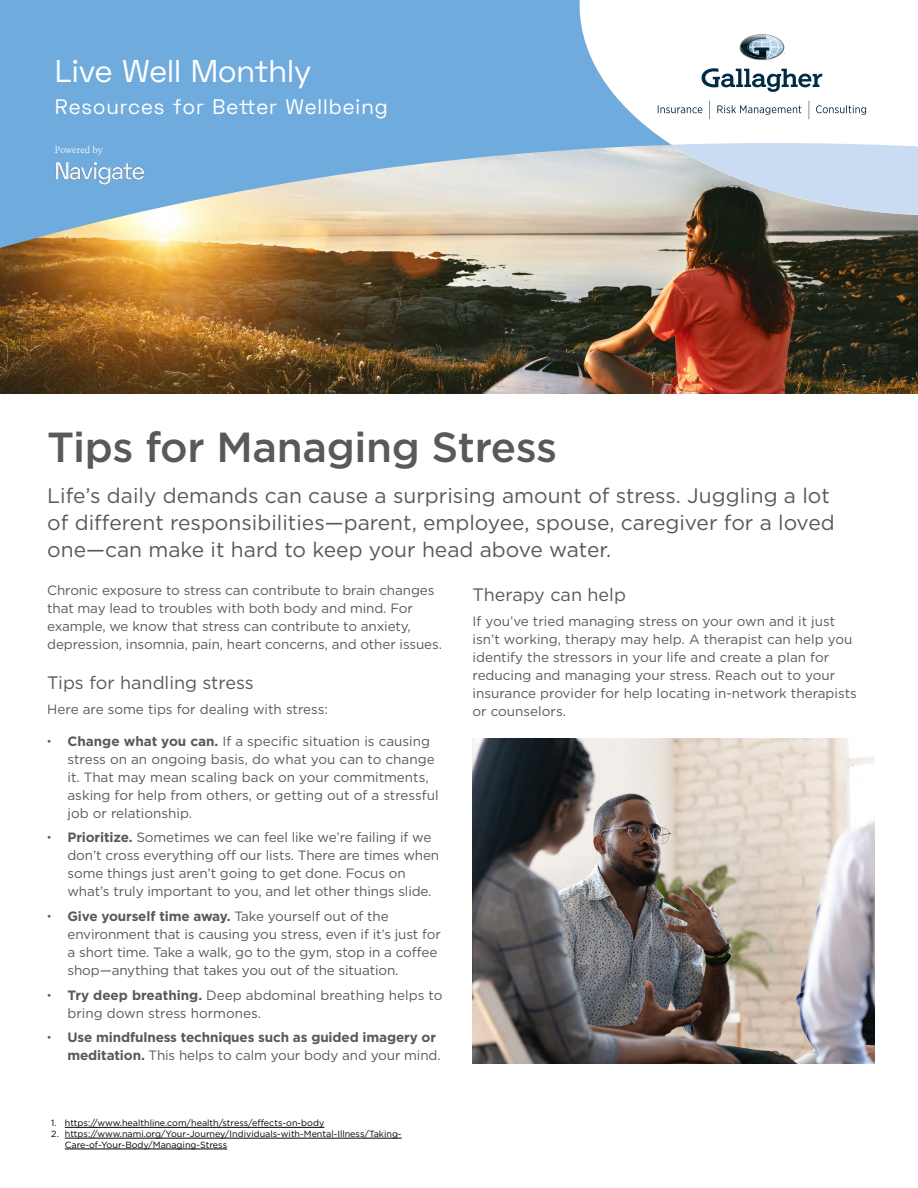
<style>
.page{position:relative;width:918px;height:1188px;background:#fff}
.page>*{position:absolute;margin:0;border:0;box-sizing:border-box;transform-origin:0 0}
.t1{font:500 42px "Gotham";letter-spacing:-.01em;color:#58595b}
.t2{font:31.5px "Space Grotesk";color:#fff}
.t3{font:21px/27px "Gotham";color:#58595b}
.t4{font:21px "Space Grotesk";letter-spacing:.05em;color:#fff}
.t5{font:18px "Gotham";color:#58595b}
.t6{font:13.5px/18px "Gotham";letter-spacing:-.01em;color:#58595b}
.t7{font:700 13.5px/18px "Gotham";letter-spacing:-.01em;color:#58595b}
.t8{font:9px/10.8px "Gotham";color:#000}
.t9{font:9px "Recife Text";letter-spacing:-.01em;color:#fff}
.s1{font-family:"Space Grotesk";font-weight:300}
.s2{font-weight:700}
.s3{font-weight:400}
</style>
<div class="page">
<img style="left:0;top:252px;width:918px;height:141px">
<svg style="left:0;top:0;width:918px;height:252px;background:#8eb1ca"></svg>
<svg style="left:580px;top:0;width:338px;height:215px"></svg>
<svg style="left:672px;top:143px;width:246px;height:72px;background:#b8c5d1"></svg>
<img style="left:55px;top:143px;width:109px;height:55px">
<svg style="left:702px;top:68px;width:120px;height:24px"></svg>
<svg style="left:658px;top:105px;width:44px;height:8px"></svg>
<svg style="left:717px;top:105px;width:84px;height:10px"></svg>
<svg style="left:816px;top:105px;width:50px;height:10px"></svg>
<svg style="left:809px;top:101px;width:1px;height:18px"></svg>
<svg style="left:709px;top:101px;width:1px;height:18px"></svg>
<svg style="left:740px;top:34px;width:45px;height:26px"></svg>
<img style="left:472px;top:739px;width:403px;height:325px">
<hr style="left:65px;top:1127px;width:259px;height:1px;background:#000">
<hr style="left:65px;top:1138px;width:337px;height:1px;background:#000">
<hr style="left:65px;top:1149px;width:162px;height:1px;background:#000">
<h2 class="t2" style="left:55px;top:51px;width:258px">Live Well Monthly</h2>
<h3 class="t4" style="left:55px;top:93px;width:334px">Resources for Better Wellbeing</h3>
<p class="t9" style="left:55px;top:143px;width:50px">Powered by</p>
<h1 class="t1" style="left:47px;top:420px;width:511px">Tips for Managing Stress</h1>
<h3 class="t3" style="left:47px;top:481px;width:789px">Life’s daily demands can cause a surprising amount of stress. Juggling a lot of different responsibilities—parent, employee, spouse, caregiver for a loved one—can make it hard to keep your head above water.</h3>
<p class="t6" style="left:47px;top:581px;width:396px">Chronic exposure to stress can contribute to brain changes that may lead to troubles with both body and mind. For example, we know that stress can contribute to anxiety, depression, insomnia, pain, heart concerns, and other issues.</p>
<h3 class="t5" style="left:47px;top:671px;width:208px">Tips for handling stress</h3>
<p class="t6" style="left:47px;top:700px;width:282px">Here are some tips for dealing with stress:</p>
<p class="t6" style="left:68px;top:731px;width:373px;text-indent:-20px"><span class="s1">•</span> <span class="s2">Change what you can.</span> If a specific situation is causing stress on an ongoing basis, do what you can to change it. That may mean scaling back on your commitments, asking for help from others, or getting out of a stressful job or relationship.</p>
<p class="t6" style="left:68px;top:828px;width:373px;text-indent:-20px"><span class="s1">•</span> <span class="s2">Prioritize.</span> Sometimes we can feel like we’re failing if we don’t cross everything off our lists. There are times when some things just aren’t going to get done. Focus on what’s truly important to you, and let other things slide.</p>
<p class="t6" style="left:68px;top:907px;width:375px;text-indent:-20px"><span class="s1">•</span> <span class="s2">Give yourself time away.</span> Take yourself out of the environment that is causing you stress, even if it’s just for a short time. Take a walk, go to the gym, stop in a coffee shop—anything that takes you out of the situation.</p>
<p class="t6" style="left:68px;top:986px;width:377px;text-indent:-20px"><span class="s1">•</span> <span class="s2">Try deep breathing.</span> Deep abdominal breathing helps to bring down stress hormones.</p>
<p class="t7" style="left:68px;top:1029px;width:375px;text-indent:-20px"><span class="s1">•</span> Use mindfulness techniques such as guided imagery or meditation. <span class="s3">This helps to calm your body and your mind.</span></p>
<h3 class="t5" style="left:472px;top:583px;width:155px">Therapy can help</h3>
<p class="t6" style="left:472px;top:612px;width:386px">If you’ve tried managing stress on your own and it just isn’t working, therapy may help. A therapist can help you identify the stressors in your life and create a plan for reducing and managing your stress. Reach out to your insurance provider for help locating in-network therapists or counselors.</p>
<p class="t8" style="left:51px;top:1118px;width:275px">1. https://www.healthline.com/health/stress/effects-on-body</p>
<p class="t8" style="left:65px;top:1128px;width:338px;text-indent:-14px">2. https://www.nami.org/Your-Journey/Individuals-with-Mental-Illness/Taking-<br>Care-of-Your-Body/Managing-Stress</p>
</div>
